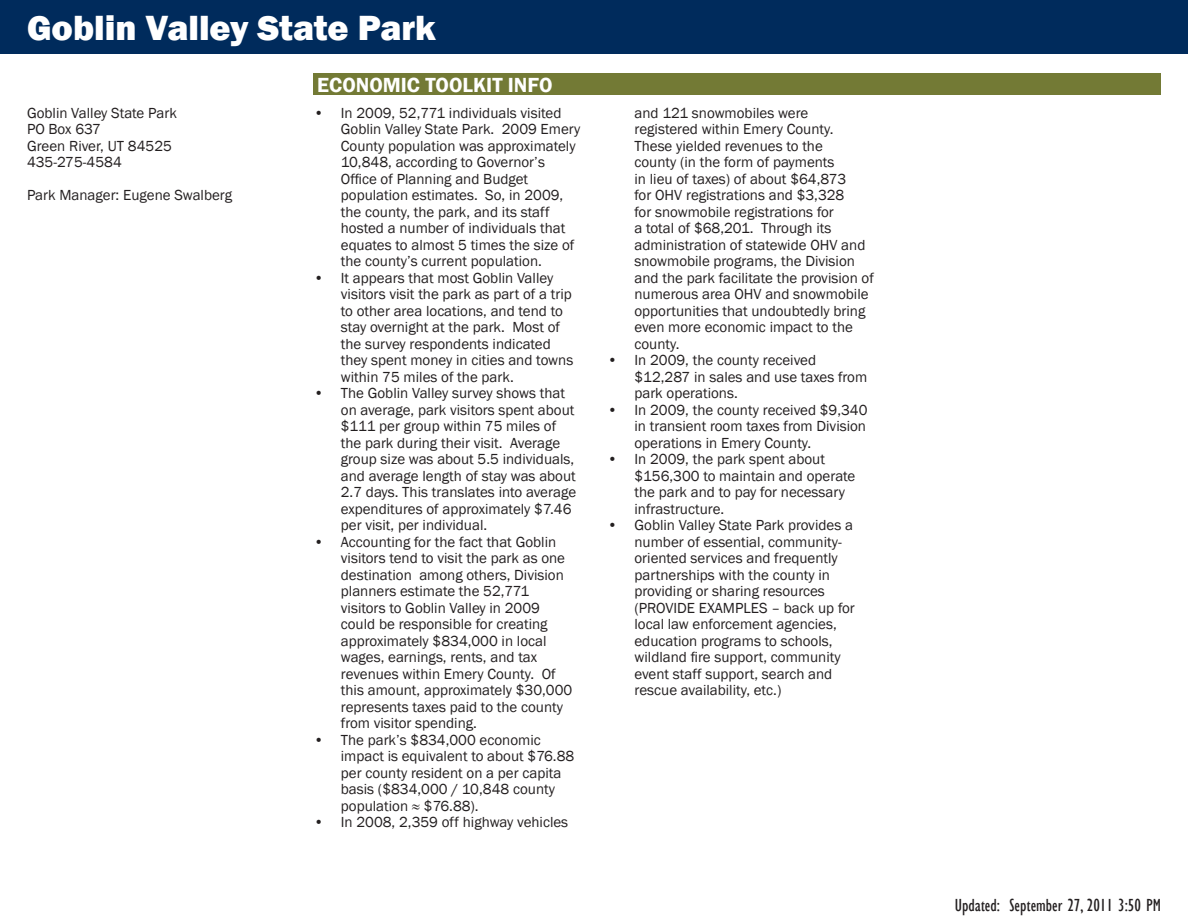
<style>
.page{position:relative;width:1188px;height:918px;background:#fff}
.page>*{position:absolute;margin:0;border:0;box-sizing:border-box;transform-origin:0 0}
.t1{font:800 36px "Franklin Gothic";color:#fff}
.t2{font:600 21px "Franklin Gothic";color:#fff}
.t3{font:condensed 18px "Gill Sans";color:#231f20}
.t4{font:15px/16.5px "Franklin Gothic";color:#231f20}
</style>
<div class="page">
<div style="left:314px;top:74px;width:847px;height:21px;background:#737a35"></div>
<div style="left:0;top:0;width:1188px;height:54px;background:#002b5c"></div>
<p class="t1" style="left:27px;top:4px;width:410px">Goblin Valley State Park</p>
<p class="t4" style="left:27px;top:105px;width:151px">Goblin Valley State Park</p>
<p class="t4" style="left:27px;top:121px;width:75px">PO Box 637</p>
<p class="t4" style="left:27px;top:138px;width:146px">Green River, UT 84525</p>
<p class="t4" style="left:27px;top:154px;width:96px">435-275-4584</p>
<p class="t4" style="left:27px;top:187px;width:207px">Park Manager: Eugene Swalberg</p>
<p class="t2" style="left:317px;top:72px;width:237px">ECONOMIC TOOLKIT INFO</p>
<p class="t4" style="left:341px;top:105px;width:241px;text-indent:-27px">• In 2009, 52,771 individuals visited Goblin Valley State Park. 2009 Emery County population was approximately 10,848, according to Governor’s Office of Planning and Budget population estimates. So, in 2009, the county, the park, and its staff hosted a number of individuals that equates to almost 5 times the size of the county’s current population.</p>
<p class="t4" style="left:341px;top:270px;width:234px;text-indent:-27px">• It appears that most Goblin Valley visitors visit the park as part of a trip to other area locations, and tend to stay overnight at the park. Most of the survey respondents indicated they spent money in cities and towns within 75 miles of the park.</p>
<p class="t4" style="left:341px;top:385px;width:237px;text-indent:-27px">• The Goblin Valley survey shows that on average, park visitors spent about $111 per group within 75 miles of the park during their visit. Average group size was about 5.5 individuals, and average length of stay was about 2.7 days. This translates into average expenditures of approximately $7.46 per visit, per individual.</p>
<p class="t4" style="left:341px;top:534px;width:233px;text-indent:-27px">• Accounting for the fact that Goblin visitors tend to visit the park as one destination among others, Division planners estimate the 52,771 visitors to Goblin Valley in 2009 could be responsible for creating approximately $834,000 in local wages, earnings, rents, and tax revenues within Emery County. Of this amount, approximately $30,000 represents taxes paid to the county from visitor spending.</p>
<p class="t4" style="left:341px;top:732px;width:235px;text-indent:-27px">• The park’s $834,000 economic impact is equivalent to about $76.88 per county resident on a per capita basis ($834,000 / 10,848 county population ≈ $76.88).</p>
<p class="t4" style="left:314px;top:814px;width:256px">• In 2008, 2,359 off highway vehicles</p>
<p class="t4" style="left:634px;top:105px;width:241px">and 121 snowmobiles were registered within Emery County.<br>These yielded revenues to the<br>county (in the form of payments<br>in lieu of taxes) of about $64,873<br>for OHV registrations and $3,328<br>for snowmobile registrations for<br>a total of $68,201. Through its administration of statewide OHV and snowmobile programs, the Division and the park facilitate the provision of numerous area OHV and snowmobile opportunities that undoubtedly bring even more economic impact to the county.</p>
<p class="t4" style="left:634px;top:352px;width:234px;text-indent:-27px">• In 2009, the county received $12,287 in sales and use taxes from park operations.</p>
<p class="t4" style="left:634px;top:402px;width:235px;text-align:justify;text-indent:-27px">• In 2009, the county received $9,340 in transient room taxes from Division operations in Emery County.</p>
<p class="t4" style="left:634px;top:451px;width:222px;text-indent:-27px">• In 2009, the park spent about $156,300 to maintain and operate the park and to pay for necessary infrastructure.</p>
<p class="t4" style="left:634px;top:517px;width:222px;text-indent:-27px">• Goblin Valley State Park provides a number of essential, community&shy;oriented services and frequently partnerships with the county in providing or sharing resources (PROVIDE EXAMPLES – back up for local law enforcement agencies, education programs to schools, wildland fire support, community event staff support, search and rescue availability, etc.)</p>
<p class="t3" style="left:955px;top:894px;width:47px">Updated:</p>
<p class="t3" style="left:1010px;top:894px;width:153px">September 27, 2011 3:50 PM</p>
</div>
